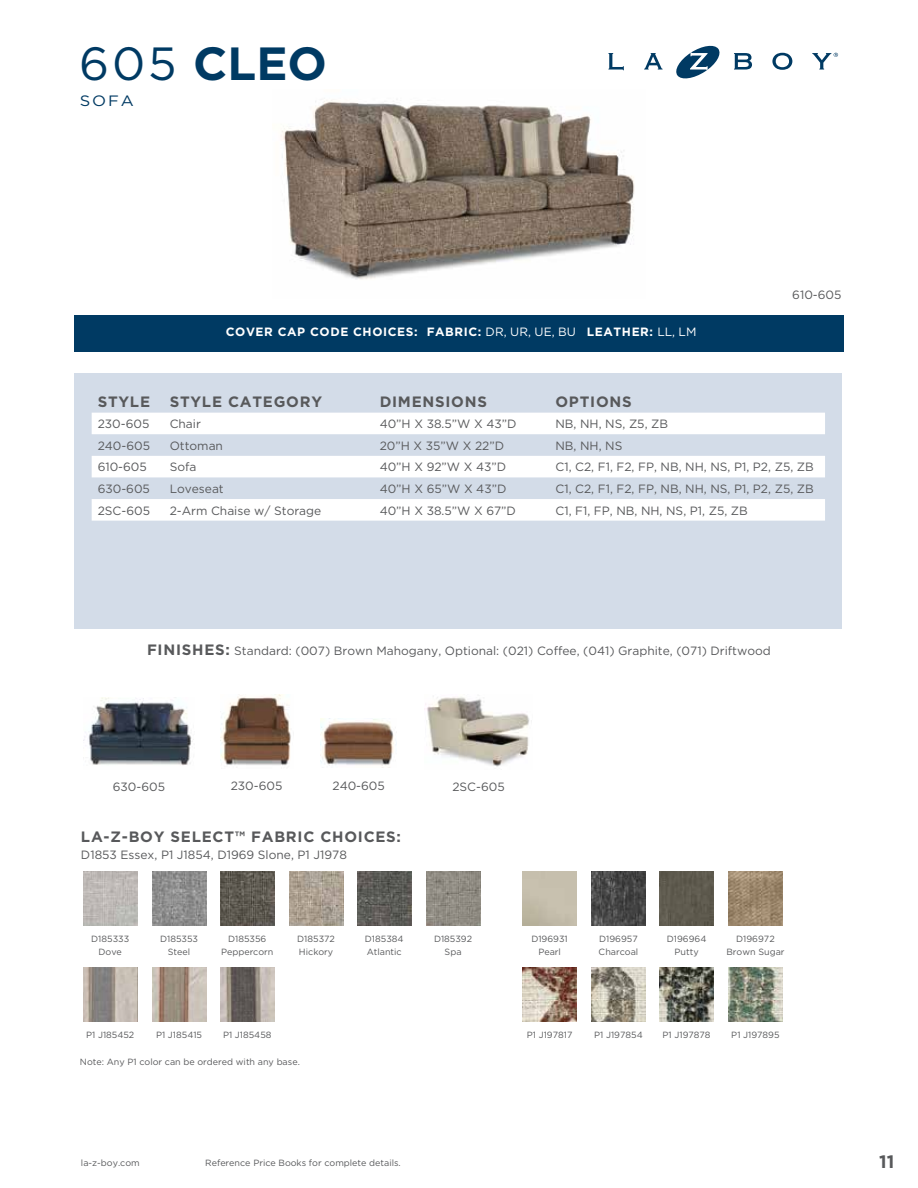
<style>
.page{position:relative;width:918px;height:1188px;background:#fff}
.page>*{position:absolute;margin:0;border:0;box-sizing:border-box;transform-origin:0 0}
.t1{font:700 46.5px "Gotham";color:#003a63}
.t2{font:700 18px "Gotham";color:#58595b}
.t3{font:700 15px "Gotham";letter-spacing:.05em;color:#58595b}
.t4{font:15px "Gotham";color:#003a63;scale:1.1 1}
.t5{font:12px "Gotham";color:#58595b}
.t6{font:700 12px "Gotham";letter-spacing:.05em;color:#fff}
.t7{font:9px/12.6px "Gotham";color:#58595b;text-align:center}
.s1{font-weight:400}
.s2{font-weight:700;font-size:15px}
</style>
<div class="page">
<svg style="left:608px;top:53px;width:16px;height:17px"></svg>
<svg style="left:644px;top:53px;width:19px;height:17px"></svg>
<svg style="left:676px;top:45px;width:44px;height:34px"></svg>
<svg style="left:734px;top:53px;width:18px;height:17px"></svg>
<svg style="left:772px;top:53px;width:20px;height:17px"></svg>
<svg style="left:812px;top:53px;width:26px;height:17px"></svg>
<img style="left:281px;top:100px;width:354px;height:180px">
<img style="left:83px;top:697px;width:111px;height:69px">
<img style="left:220px;top:694px;width:71px;height:72px">
<img style="left:321px;top:718px;width:73px;height:48px">
<img style="left:424px;top:697px;width:105px;height:70px">
<div style="left:74px;top:374px;width:768px;height:255px;background:#d3dce8"></div>
<svg style="left:92px;top:413px;width:733px;height:108px;fill:#fff"></svg>
<div style="left:74px;top:315px;width:770px;height:36px;background:#003a63"></div>
<img style="left:83px;top:872px;width:54px;height:54px">
<img style="left:83px;top:968px;width:54px;height:54px">
<img style="left:523px;top:968px;width:54px;height:54px">
<img style="left:152px;top:872px;width:54px;height:54px">
<img style="left:591px;top:872px;width:54px;height:54px">
<img style="left:152px;top:968px;width:54px;height:54px">
<img style="left:591px;top:968px;width:54px;height:54px">
<img style="left:220px;top:872px;width:54px;height:54px">
<div style="left:660px;top:872px;width:54px;height:54px;background:#5e5a4e"></div>
<img style="left:220px;top:968px;width:54px;height:54px">
<img style="left:660px;top:968px;width:54px;height:54px">
<img style="left:728px;top:968px;width:54px;height:54px">
<img style="left:289px;top:872px;width:54px;height:54px">
<img style="left:728px;top:872px;width:54px;height:54px">
<img style="left:357px;top:872px;width:54px;height:54px">
<img style="left:426px;top:872px;width:54px;height:54px">
<h1 class="t1" style="left:79px;top:33px;width:249px"><span class="s1">605</span> CLEO</h1>
<p class="t4" style="left:80px;top:91px;width:50px">SOFA</p>
<p class="t6" style="left:226px;top:324px;width:472px">COVER CAP CODE CHOICES: FABRIC: <span class="s1">DR, UR, UE, BU</span> LEATHER: <span class="s1">LL, LM</span></p>
<p class="t5" style="left:792px;top:287px;width:51px">610-605</p>
<p class="t3" style="left:98px;top:391px;width:54px">STYLE</p>
<p class="t3" style="left:170px;top:391px;width:154px">STYLE CATEGORY</p>
<p class="t3" style="left:380px;top:391px;width:109px">DIMENSIONS</p>
<p class="t3" style="left:555px;top:391px;width:78px">OPTIONS</p>
<p class="t5" style="left:98px;top:416px;width:53px">230-605</p>
<p class="t5" style="left:170px;top:416px;width:33px">Chair</p>
<p class="t5" style="left:380px;top:416px;width:138px">40”H X 38.5”W X 43”D</p>
<p class="t5" style="left:555px;top:416px;width:114px">NB, NH, NS, Z5, ZB</p>
<p class="t5" style="left:98px;top:438px;width:54px">240-605</p>
<p class="t5" style="left:170px;top:438px;width:55px">Ottoman</p>
<p class="t5" style="left:380px;top:438px;width:126px">20”H X 35”W X 22”D</p>
<p class="t5" style="left:555px;top:438px;width:68px">NB, NH, NS</p>
<p class="t5" style="left:98px;top:460px;width:51px">610-605</p>
<p class="t5" style="left:170px;top:460px;width:28px">Sofa</p>
<p class="t5" style="left:380px;top:460px;width:128px">40”H X 92”W X 43”D</p>
<p class="t5" style="left:555px;top:460px;width:260px">C1, C2, F1, F2, FP, NB, NH, NS, P1, P2, Z5, ZB</p>
<p class="t5" style="left:98px;top:481px;width:54px">630-605</p>
<p class="t5" style="left:170px;top:481px;width:56px">Loveseat</p>
<p class="t5" style="left:380px;top:481px;width:128px">40”H X 65”W X 43”D</p>
<p class="t5" style="left:555px;top:481px;width:260px">C1, C2, F1, F2, FP, NB, NH, NS, P1, P2, Z5, ZB</p>
<p class="t5" style="left:98px;top:503px;width:54px">2SC-605</p>
<p class="t5" style="left:170px;top:503px;width:153px">2-Arm Chaise w/ Storage</p>
<p class="t5" style="left:380px;top:503px;width:138px">40”H X 38.5”W X 67”D</p>
<p class="t5" style="left:555px;top:503px;width:194px">C1, F1, FP, NB, NH, NS, P1, Z5, ZB</p>
<p class="t5" style="left:147px;top:643px;width:625px"><span class="s2">FINISHES:</span> Standard: (007) Brown Mahogany, Optional: (021) Coffee, (041) Graphite, (071) Driftwood</p>
<p class="t5" style="left:113px;top:779px;width:54px">630-605</p>
<p class="t5" style="left:231px;top:778px;width:53px">230-605</p>
<p class="t5" style="left:332px;top:778px;width:54px">240-605</p>
<p class="t5" style="left:452px;top:779px;width:54px">2SC-605</p>
<p class="t3" style="left:81px;top:827px;width:322px">LA-Z-BOY SELECT™ FABRIC CHOICES:</p>
<p class="t5" style="left:81px;top:847px;width:267px">D1853 Essex, P1 J1854, D1969 Slone, P1 J1978</p>
<p class="t7" style="left:91px;top:932px;width:39px">D185333<br>Dove</p>
<p class="t7" style="left:531px;top:932px;width:38px">D196931<br>Pearl</p>
<p class="t7" style="left:160px;top:932px;width:39px">D185353<br>Steel</p>
<p class="t7" style="left:599px;top:932px;width:41px;text-align:left">D196957<br>Charcoal</p>
<p class="t7" style="left:221px;top:932px;width:54px">D185356<br>Peppercorn</p>
<p class="t7" style="left:667px;top:932px;width:41px">D196964<br>Putty</p>
<p class="t7" style="left:297px;top:932px;width:39px;text-align:left">D185372<br>Hickory</p>
<p class="t7" style="left:726px;top:932px;width:60px">D196972<br>Brown Sugar</p>
<p class="t7" style="left:365px;top:932px;width:40px;text-align:left">D185384<br>Atlantic</p>
<p class="t7" style="left:434px;top:932px;width:40px">D185392<br>Spa</p>
<p class="t7" style="left:86px;top:1028px;width:50px">P1 J185452</p>
<p class="t7" style="left:527px;top:1028px;width:47px">P1 J197817</p>
<p class="t7" style="left:156px;top:1028px;width:48px">P1 J185415</p>
<p class="t7" style="left:594px;top:1028px;width:50px">P1 J197854</p>
<p class="t7" style="left:223px;top:1028px;width:50px">P1 J185458</p>
<p class="t7" style="left:663px;top:1028px;width:50px">P1 J197878</p>
<p class="t7" style="left:731px;top:1028px;width:50px">P1 J197895</p>
<p class="t7" style="left:80px;top:1055px;width:221px">Note: Any P1 color can be ordered with any base.</p>
<p class="t7" style="left:81px;top:1157px;width:60px">la-z-boy.com</p>
<p class="t7" style="left:205px;top:1157px;width:197px">Reference Price Books for complete details.</p>
<h2 class="t2" style="left:879px;top:1150px;width:17px">11</h2>
</div>
